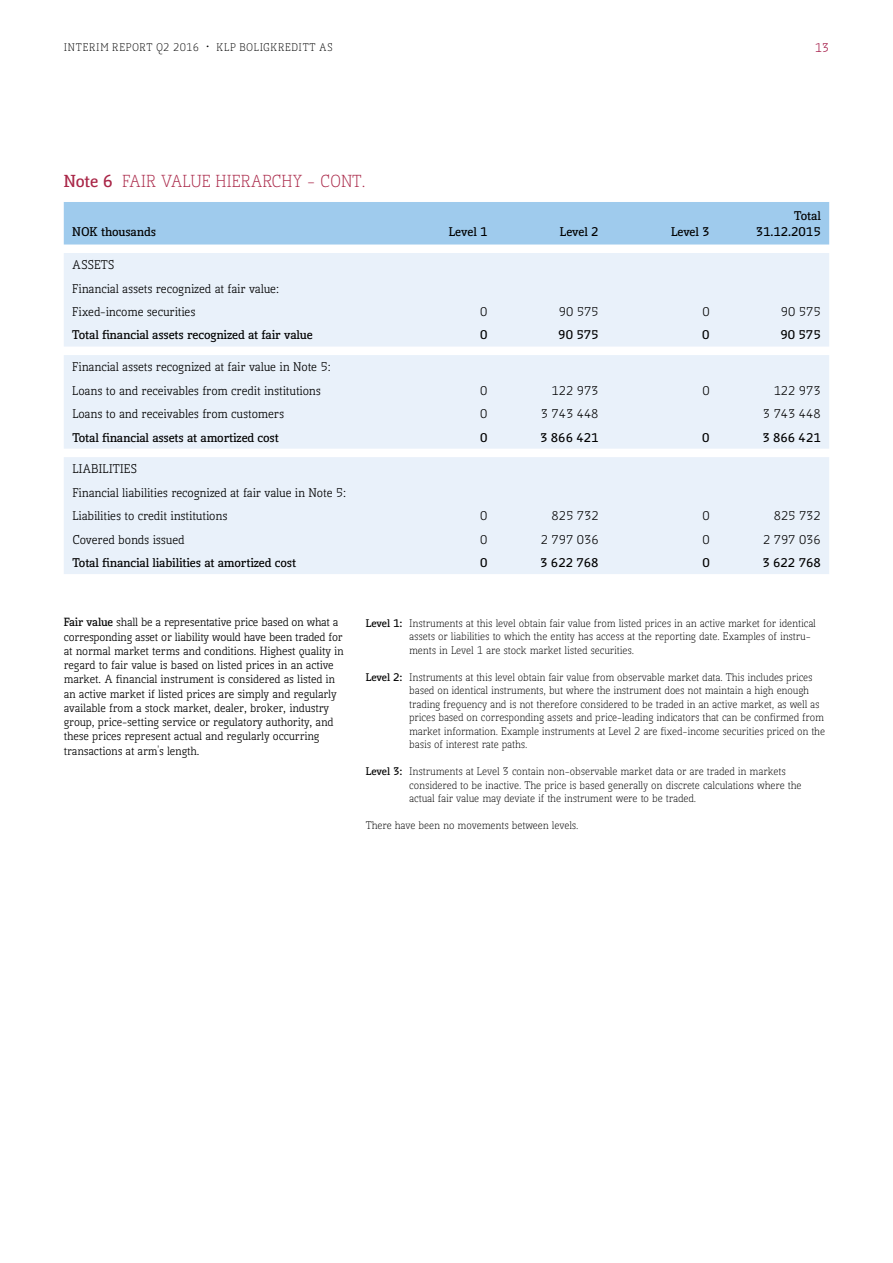
<style>
.page{position:relative;width:893px;height:1263px;background:#fff}
.page>*{position:absolute;margin:0;border:0;box-sizing:border-box;transform-origin:0 0}
.t1{font:300 16.5px "Kofi Pure Serif";color:#a92647}
.t2{font:12px/23.4px "Kofi Pure Serif";color:#000}
.t3{font:700 12px/15.8px "Kofi Pure Serif";color:#000;text-align:right}
.t4{font:12px "Kofi Pure Serif";color:#a7214d}
.t5{font:11.25px/14.2px "Kofi Pure Serif";color:#000}
.t6{font:300 10.5px/13.5px "Kofi Pure Serif";color:#000}
.t7{font:300 10.5px "Kofi Pure Serif";letter-spacing:.065em;color:#000}
.s1{font-weight:700}
</style>
<div class="page">
<div style="left:64px;top:202px;width:765px;height:42px;background:#9fcbed"></div>
<div style="left:64px;top:253px;width:765px;height:321px;background:#e9f1fa"></div>
<p class="t7" style="left:64px;top:40px;width:271px">INTERIM REPORT Q2 2016 • KLP BOLIGKREDITT AS</p>
<p class="t4" style="left:815px;top:40px;width:16px">13</p>
<h1 class="t1" style="left:64px;top:171px;width:303px"><span class="s1">Note 6</span> FAIR VALUE HIERARCHY - CONT.</h1>
<p class="t3" style="left:72px;top:223px;width:85px">NOK thousands</p>
<p class="t3" style="left:449px;top:223px;width:40px">Level 1</p>
<p class="t3" style="left:560px;top:223px;width:40px">Level 2</p>
<p class="t3" style="left:671px;top:223px;width:40px">Level 3</p>
<p class="t3" style="left:756px;top:208px;width:67px">Total<br>31.12.2015</p>
<p class="t2" style="left:72px;top:254px;width:208px">ASSETS<br>Financial assets recognized at fair value:<br>Fixed-income securities</p>
<p class="t2" style="left:480px;top:300px;width:9px">0</p>
<p class="t2" style="left:559px;top:300px;width:41px">90 575</p>
<p class="t2" style="left:702px;top:300px;width:9px">0</p>
<p class="t2" style="left:781px;top:300px;width:41px">90 575</p>
<p class="t3" style="left:72px;top:327px;width:242px">Total financial assets recognized at fair value</p>
<p class="t3" style="left:480px;top:327px;width:9px">0</p>
<p class="t3" style="left:558px;top:327px;width:42px">90 575</p>
<p class="t3" style="left:702px;top:327px;width:9px">0</p>
<p class="t3" style="left:780px;top:327px;width:42px">90 575</p>
<p class="t2" style="left:72px;top:356px;width:260px">Financial assets recognized at fair value in Note 5:<br>Loans to and receivables from credit institutions</p>
<p class="t2" style="left:480px;top:379px;width:9px">0</p>
<p class="t2" style="left:551px;top:379px;width:49px">122 973</p>
<p class="t2" style="left:702px;top:379px;width:9px">0</p>
<p class="t2" style="left:774px;top:379px;width:49px">122 973</p>
<p class="t2" style="left:72px;top:402px;width:213px">Loans to and receivables from customers</p>
<p class="t2" style="left:480px;top:402px;width:9px">0</p>
<p class="t2" style="left:541px;top:402px;width:59px">3 743 448</p>
<p class="t2" style="left:763px;top:402px;width:59px">3 743 448</p>
<p class="t3" style="left:72px;top:429px;width:208px">Total financial assets at amortized cost</p>
<p class="t3" style="left:480px;top:429px;width:9px">0</p>
<p class="t3" style="left:540px;top:429px;width:60px">3 866 421</p>
<p class="t3" style="left:702px;top:429px;width:9px">0</p>
<p class="t3" style="left:762px;top:429px;width:60px">3 866 421</p>
<p class="t2" style="left:72px;top:458px;width:275px">LIABILITIES<br>Financial liabilities recognized at fair value in Note 5:<br>Liabilities to credit institutions</p>
<p class="t2" style="left:480px;top:504px;width:9px">0</p>
<p class="t2" style="left:552px;top:504px;width:49px">825 732</p>
<p class="t2" style="left:702px;top:504px;width:9px">0</p>
<p class="t2" style="left:774px;top:504px;width:49px">825 732</p>
<p class="t2" style="left:72px;top:528px;width:114px">Covered bonds issued</p>
<p class="t2" style="left:480px;top:528px;width:9px">0</p>
<p class="t2" style="left:541px;top:528px;width:59px">2 797 036</p>
<p class="t2" style="left:702px;top:528px;width:9px">0</p>
<p class="t2" style="left:763px;top:528px;width:59px">2 797 036</p>
<p class="t3" style="left:72px;top:555px;width:225px">Total financial liabilities at amortized cost</p>
<p class="t3" style="left:480px;top:555px;width:9px">0</p>
<p class="t3" style="left:540px;top:555px;width:60px">3 622 768</p>
<p class="t3" style="left:702px;top:555px;width:9px">0</p>
<p class="t3" style="left:762px;top:555px;width:60px">3 622 768</p>
<p class="t5" style="left:64px;top:615px;width:281px"><span class="s1">Fair value</span> shall be a representative price based on what a corresponding asset or liability would have been traded for at normal market terms and conditions. Highest quality in regard to fair value is based on listed prices in an active market. A financial instrument is considered as listed in an active market if listed prices are simply and regularly available from a stock market, dealer, broker, industry group, price-setting service or regulatory authority, and these prices represent actual and regularly occurring transactions at arm's length.</p>
<p class="t6" style="left:409px;top:617px;width:408px;text-indent:-44px"><span class="s1">Level 1:</span> Instruments at this level obtain fair value from listed prices in an active market for identical assets or liabilities to which the entity has access at the reporting date. Examples of instru&shy;ments in Level 1 are stock market listed securities.</p>
<p class="t6" style="left:409px;top:671px;width:417px;text-indent:-44px"><span class="s1">Level 2:</span> Instruments at this level obtain fair value from observable market data. This includes prices based on identical instruments, but where the instrument does not maintain a high enough trading frequency and is not therefore considered to be traded in an active market, as well as prices based on corresponding assets and price-leading indicators that can be confirmed from market information. Example instruments at Level 2 are fixed-income securities priced on the basis of interest rate paths.</p>
<p class="t6" style="left:409px;top:765px;width:394px;text-indent:-44px"><span class="s1">Level 3:</span> Instruments at Level 3 contain non-observable market data or are traded in markets considered to be inactive. The price is based generally on discrete calculations where the actual fair value may deviate if the instrument were to be traded.</p>
<p class="t6" style="left:366px;top:819px;width:214px">There have been no movements between levels.</p>
</div>
